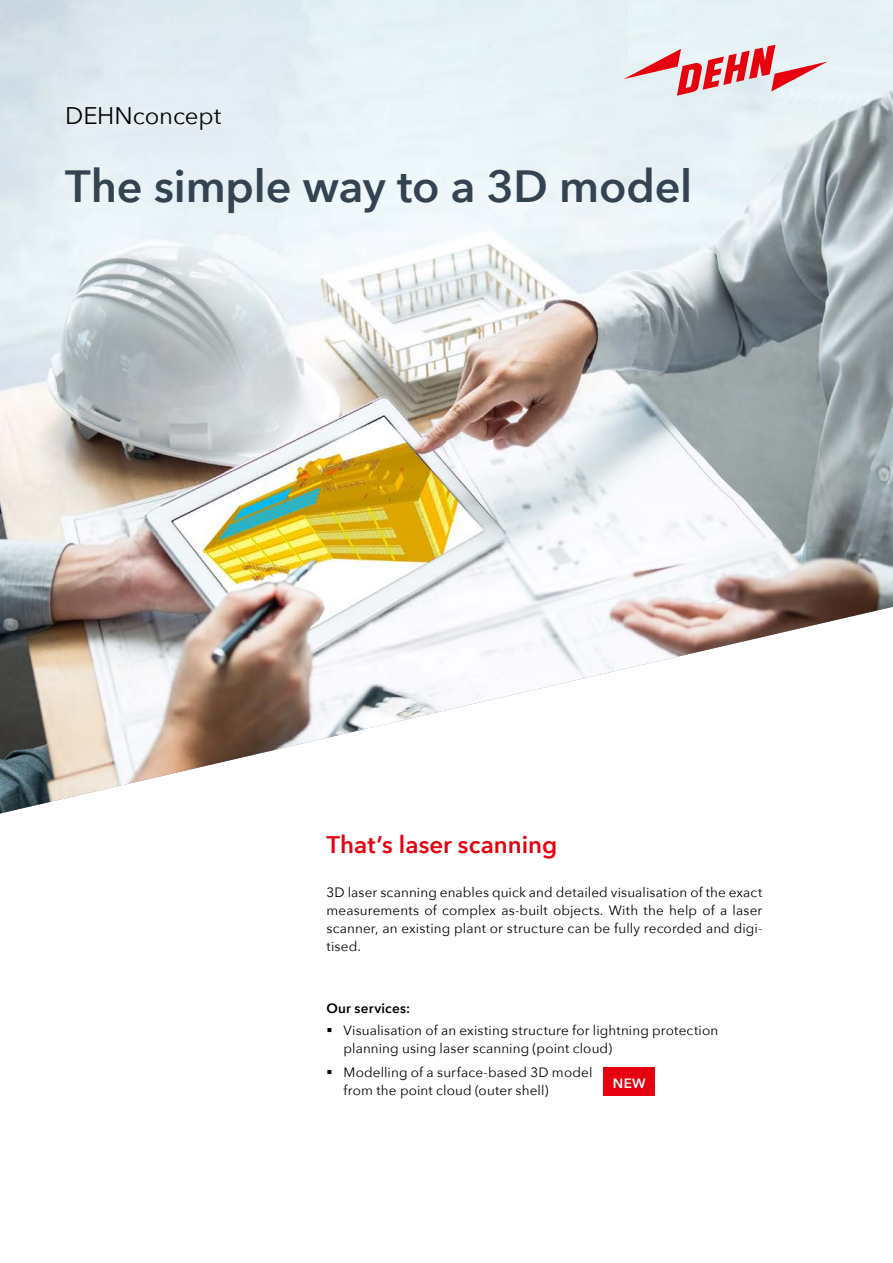
<style>
.page{position:relative;width:893px;height:1263px;background:#fff}
.page>*{position:absolute;margin:0;border:0;box-sizing:border-box;transform-origin:0 0}
.t1{font:600 45px "Avenir Next";letter-spacing:-.005em;color:#344352}
.t2{font:600 24px "Avenir Next";color:#e7000e}
.t3{font:24px "Avenir Next";letter-spacing:-.005em;color:#000}
.t4{font:13.5px/18px "Avenir Next";letter-spacing:.01em;color:#000}
.t5{font:600 13.5px "Avenir Next";letter-spacing:.015em;color:#000}
.t6{font:600 13.5px "Avenir Next";color:#fff}
</style>
<div class="page">
<img style="left:0;top:0;width:893px;height:813px">
<svg style="left:624px;top:43px;width:225px;height:53px"></svg>
<div style="left:604px;top:1067px;width:51px;height:28px;background:#e7000e"></div>
<h2 class="t3" style="left:65px;top:95px;width:157px">DEHNconcept</h2>
<h1 class="t1" style="left:65px;top:148px;width:629px">The simple way to a 3D model</h1>
<h2 class="t2" style="left:326px;top:824px;width:232px">That’s laser scanning</h2>
<p class="t4" style="left:326px;top:882px;width:437px;text-align:justify">3D laser scanning enables quick and detailed visualisation of the exact measurements of complex as-built objects. With the help of a laser scanner, an existing plant or structure can be fully recorded and digi&shy;tised.</p>
<p class="t5" style="left:326px;top:996px;width:85px">Our services:</p>
<p class="t4" style="left:344px;top:1021px;width:376px">Visualisation of an existing structure for lightning protection planning using laser scanning (point cloud)</p>
<p class="t4" style="left:344px;top:1063px;width:250px">Modelling of a surface-based 3D model from the point cloud (outer shell)</p>
<p class="t6" style="left:613px;top:1072px;width:34px">NEW</p>
</div>
